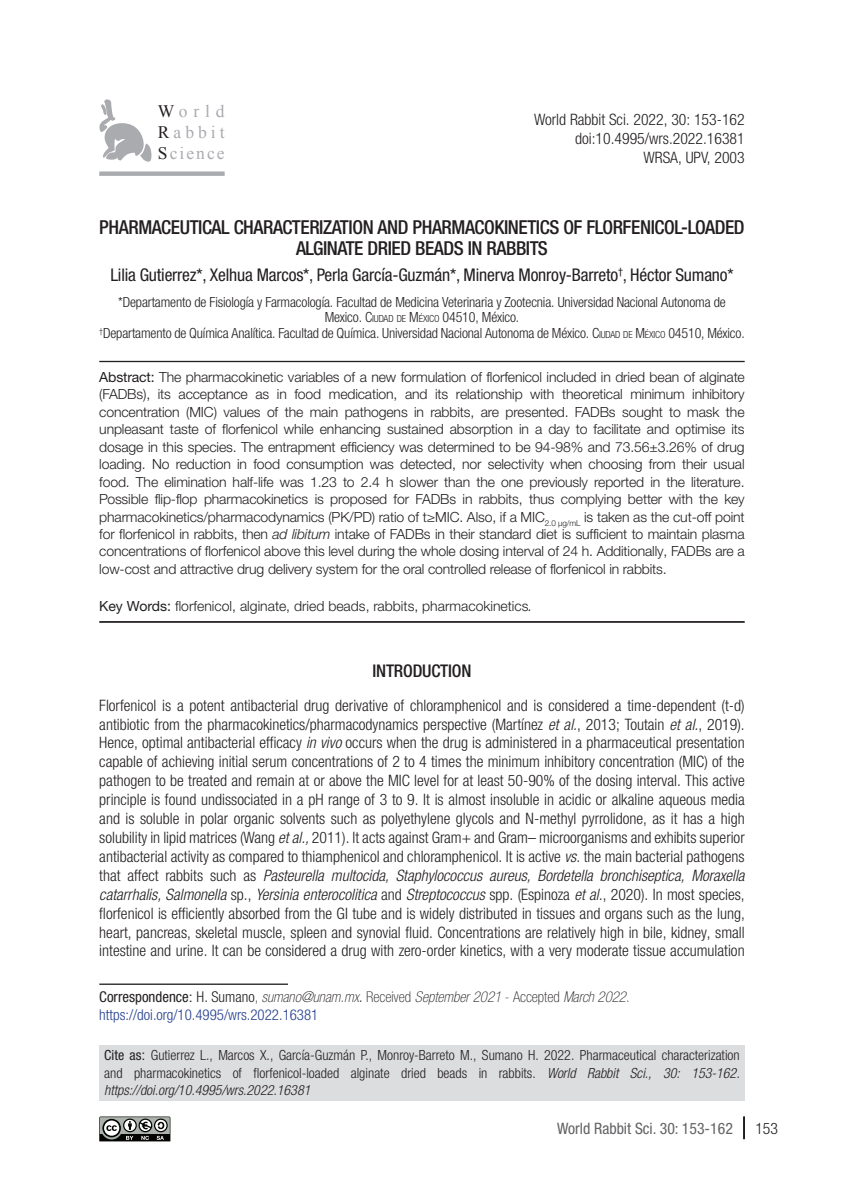
<style>
.page{position:relative;width:844px;height:1191px;background:#fff}
.page>*{position:absolute;margin:0;border:0;box-sizing:border-box;transform-origin:0 0}
.TITULO-ENG{font:500 condensed 19.25px/21px "Helvetica Neue LTW1 G";letter-spacing:-.02em;color:#231f20;text-align:center}
.AUTOR{font:condensed 17.5px "Helvetica Neue LTW1 G";letter-spacing:-.01em;color:#231f20}
.NIVEL-1{font:500 condensed 17.5px "Helvetica Neue LTW1 G";letter-spacing:-.01em;color:#231f20}
.t1{font:17.5px "Times New Roman";letter-spacing:.23em;color:#aaabaf}
.t2{font:17.5px "Times New Roman";letter-spacing:.115em;color:#aaabaf}
.PARRAFO{font:300 condensed 15.75px/18.9px "Helvetica Neue LTW1 G";color:#231f20;text-align:justify}
.t3{font:condensed 15.75px "Helvetica Neue LTW1 G";color:#636366}
.t4{font:300 condensed 15.75px "Helvetica Neue LTW1 G";color:#231f20}
.WRS_CORRESPONDENCE{font:italic 100 condensed 14.88px "Helvetica Neue LTW1 G";color:#231f20}
.PARRAFO-2{font:300 condensed 14.88px "Helvetica Neue LTW1 G";color:#253f8e}
.TEXTO-ABSTRACT{font:300 14px/17.5px "Helvetica Neue LTW1 G";letter-spacing:-.01em;color:#231f20;text-align:justify}
.FILIACION{font:300 condensed 14px/15.8px "Helvetica Neue LTW1 G";letter-spacing:-.01em;color:#231f20;text-align:center}
.WRS_CITE-AS{font:300 condensed 14px/17.5px "Helvetica Neue LTW1 G";color:#231f20;text-align:justify}
.KEYWORDS{font:300 14px "Helvetica Neue LTW1 G";color:#231f20}
.s1{color:#231f20}
.s2{font-style:inherit}
.s3{font-size:9.8px}
.s4{font-weight:400}
.s5{font-style:italic}
.s6{font-weight:400;font-style:normal}
.s7{font-family:"Arial";font-weight:400;font-style:normal;font-stretch:normal;font-size:14px}
.s8{font-weight:300;font-style:normal}
.s9{font-style:normal}
.s10{font-weight:300}
.s11{font-family:"Arial";font-weight:400;font-stretch:normal}
</style>
<div class="page">
<svg style="left:743px;top:1116px;width:1px;height:23px"></svg>
<hr style="left:99px;top:361px;width:645px;height:1px;background:#231f20">
<hr style="left:99px;top:621px;width:645px;height:2px;background:#231f20">
<div style="left:99px;top:1045px;width:645px;height:55px;background:#dcdddf"></div>
<hr style="left:99px;top:983px;width:189px;height:2px;background:#231f20">
<div style="left:99px;top:171px;width:125px;height:5px;background:#aaabaf"></div>
<svg style="left:99px;top:99px;width:53px;height:63px"></svg>
<svg style="left:99px;top:1116px;width:72px;height:26px;background:#777a77"></svg>
<p class="t1" style="left:158px;top:99px;width:68px"><span class="s1">W</span>orld</p>
<p class="t1" style="left:158px;top:120px;width:68px"><span class="s1">R</span>abbit</p>
<p class="t2" style="left:158px;top:141px;width:68px"><span class="s1">S</span>cience</p>
<p class="PARRAFO" style="left:534px;top:110px;width:212px">World Rabbit Sci. 2022, 30: 153-162</p>
<p class="PARRAFO" style="left:575px;top:129px;width:171px">doi:10.4995/wrs.2022.16381</p>
<p class="PARRAFO" style="left:643px;top:148px;width:103px">WRSA, UPV, 2003</p>
<p class="TITULO-ENG" style="left:99px;top:217px;width:646px">PHARMACEUTICAL CHARACTERIZATION AND PHARMACOKINETICS OF FLORFENICOL-LOADED<br>ALGINATE DRIED BEADS IN RABBITS</p>
<p class="AUTOR" style="left:110px;top:264px;width:624px">Lilia Gutierrez*, Xelhua Marcos*, Perla García-Guzmán*, Minerva Monroy-Barreto<sup>†</sup>, Héctor Sumano*</p>
<p class="FILIACION" style="left:118px;top:294px;width:609px">*Departamento de Fisiología y Farmacología. Facultad de Medicina Veterinaria y Zootecnia. Universidad Nacional Autonoma de<br>Mexico. <span class="s2">C</span><span class="s3">IUDAD DE</span> <span class="s2">M</span><span class="s3">ÉXICO</span> 04510, México.</p>
<p class="FILIACION" style="left:99px;top:325px;width:646px"><sup>†</sup>Departamento de Química Analítica. Facultad de Química. Universidad Nacional Autonoma de México. <span class="s2">C</span><span class="s3">IUDAD DE</span> <span class="s2">M</span><span class="s3">ÉXICO</span> 04510, México.</p>
<p class="TEXTO-ABSTRACT" style="left:99px;top:368px;width:646px"><span class="s4">Abstract:</span> The pharmacokinetic variables of a new formulation of florfenicol included in dried bean of alginate (FADBs), its acceptance as in food medication, and its relationship with theoretical minimum inhibitory concentration (MIC) values of the main pathogens in rabbits, are presented. FADBs sought to mask the unpleasant taste of florfenicol while enhancing sustained absorption in a day to facilitate and optimise its dosage in this species. The entrapment efficiency was determined to be 94-98% and 73.56±3.26% of drug loading. No reduction in food consumption was detected, nor selectivity when choosing from their usual food. The elimination half-life was 1.23 to 2.4 h slower than the one previously reported in the literature.<br>Possible flip-flop pharmacokinetics is proposed for FADBs in rabbits, thus complying better with the key pharmacokinetics/pharmacodynamics (PK/PD) ratio of t≥MIC. Also, if a MIC<sub>2.0</sub> <sub>µg/mL</sub> is taken as the cut-off point for florfenicol in rabbits, then <span class="s5">ad libitum</span> intake of FADBs in their standard diet is sufficient to maintain plasma concentrations of florfenicol above this level during the whole dosing interval of 24 h. Additionally, FADBs are a low-cost and attractive drug delivery system for the oral controlled release of florfenicol in rabbits.</p>
<p class="KEYWORDS" style="left:99px;top:597px;width:434px"><span class="s4">Key Words:</span> florfenicol, alginate, dried beads, rabbits, pharmacokinetics<span class="s5">.</span></p>
<h1 class="NIVEL-1" style="left:372px;top:660px;width:101px">INTRODUCTION</h1>
<p class="PARRAFO" style="left:99px;top:695px;width:646px">Florfenicol is a potent antibacterial drug derivative of chloramphenicol and is considered a time-dependent (t-d) antibiotic from the pharmacokinetics/pharmacodynamics perspective (Martínez <span class="s5">et al.</span>, 2013; Toutain <span class="s5">et al.</span>, 2019).<br>Hence, optimal antibacterial efficacy <span class="s5">in vivo</span> occurs when the drug is administered in a pharmaceutical presentation capable of achieving initial serum concentrations of 2 to 4 times the minimum inhibitory concentration (MIC) of the pathogen to be treated and remain at or above the MIC level for at least 50-90% of the dosing interval. This active principle is found undissociated in a pH range of 3 to 9. It is almost insoluble in acidic or alkaline aqueous media and is soluble in polar organic solvents such as polyethylene glycols and N-methyl pyrrolidone, as it has a high solubility in lipid matrices (Wang <span class="s5">et al.,</span> 2011). It acts against Gram+ and Gram– microorganisms and exhibits superior antibacterial activity as compared to thiamphenicol and chloramphenicol. It is active <span class="s5">vs</span>. the main bacterial pathogens that affect rabbits such as <span class="s5">Pasteurella multocida, Staphylococcus aureus, Bordetella bronchiseptica, Moraxella catarrhalis, Salmonella</span> sp., <span class="s5">Yersinia enterocolitica</span> and <span class="s5">Streptococcus</span> spp. (Espinoza <span class="s5">et al.</span>, 2020). In most species, florfenicol is efficiently absorbed from the GI tube and is widely distributed in tissues and organs such as the lung, heart, pancreas, skeletal muscle, spleen and synovial fluid. Concentrations are relatively high in bile, kidney, small intestine and urine. It can be considered a drug with zero-order kinetics, with a very moderate tissue accumulation</p>
<p class="WRS_CORRESPONDENCE" style="left:99px;top:988px;width:531px"><span class="s6">Correspondence</span><span class="s7">:</span> <span class="s8">H. Sumano</span><span class="s9">,</span> sumano@unam.mx<span class="s10">.</span> <span class="s9">Received</span> September 2021 <span class="s9">- Accepted</span> March 2022<span class="s9">.</span></p>
<p class="PARRAFO-2" style="left:99px;top:1006px;width:220px">https://doi.org/10.4995/wrs.2022.16381</p>
<p class="WRS_CITE-AS" style="left:104px;top:1046px;width:637px"><span class="s4">Cite as</span><span class="s11">:</span> Gutierrez L., Marcos X., García-Guzmán P., Monroy-Barreto M., Sumano H. 2022. Pharmaceutical characterization and pharmacokinetics of florfenicol-loaded alginate dried beads in rabbits. <span class="s5">World Rabbit Sci., 30: 153-162. https://doi.org/10.4995/wrs.2022.16381</span></p>
<p class="t3" style="left:557px;top:1119px;width:177px">World Rabbit Sci. 30: 153-162</p>
<p class="t4" style="left:755px;top:1119px;width:24px">153</p>
</div>
